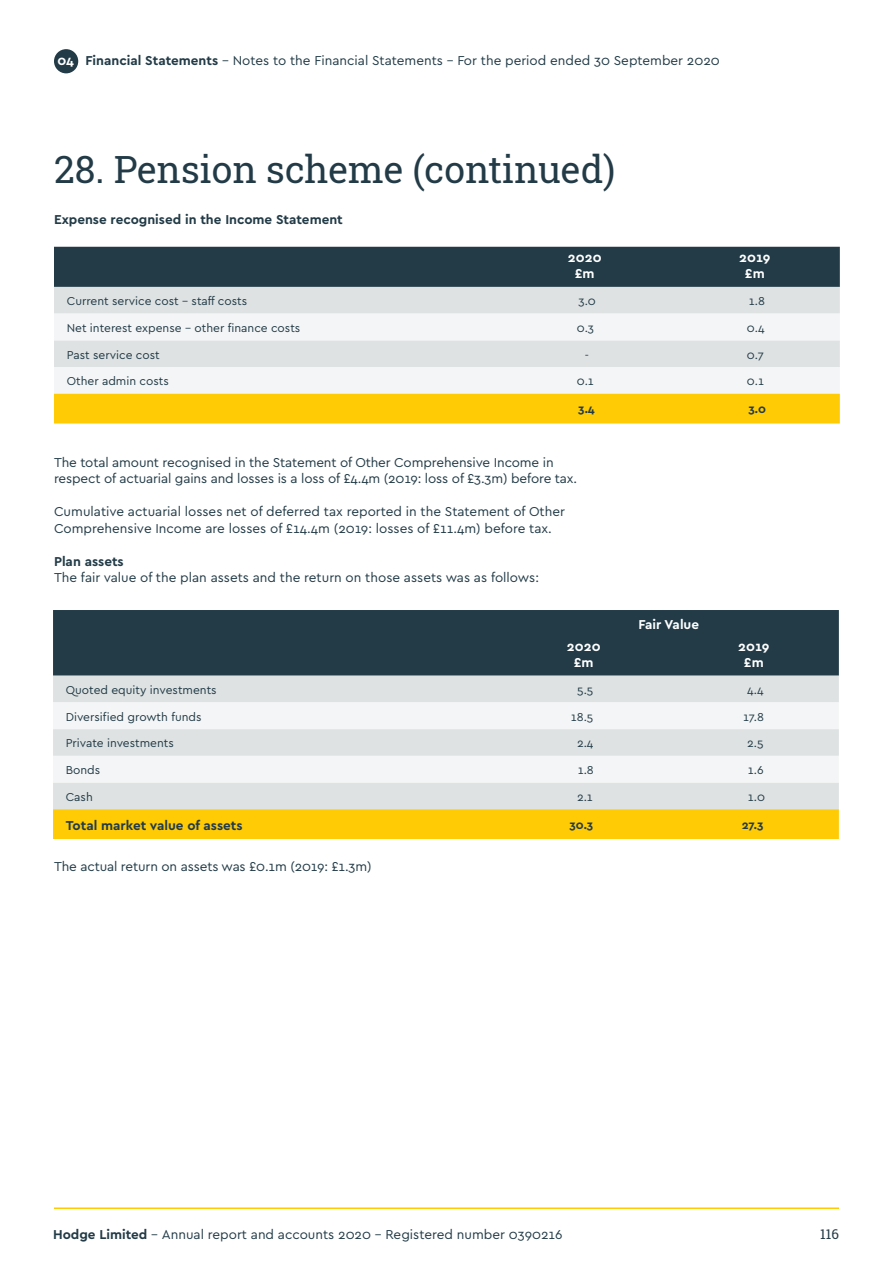
<style>
.page{position:relative;width:893px;height:1263px;background:#fff}
.page>*{position:absolute;margin:0;border:0;box-sizing:border-box;transform-origin:0 0}
.Hodge_Sub-Heading{font:37.5px "Roboto Slab";color:#223b47}
.Hodge_Body_Copy_-_Sl{font:13.5px/16.5px "Cera Basic";color:#223b47}
.Hodge_Sub-Heading-2{font:700 13.5px "Cera Basic";color:#223b47}
.Table_Bold_Headings{font:700 13.5px/16.5px "Cera Basic";letter-spacing:.01em;color:#fff;text-align:center}
.Hodge_Body_Copy_-_Sl-2{font:700 13.5px "Cera Basic";color:#223b47}
.t1{font:13.5px "Roboto Slab";color:#223b47}
.Table_Body_Copy_8_10{font:12px "Cera Basic";color:#223b47}
.Hodge_Body_Copy_-_Sl-3{font:700 12px "Cera Basic";color:#223b47}
.s1{font-weight:700;color:#fff}
.s2{font-weight:700}
</style>
<div class="page">
<hr style="left:54px;top:1207px;width:785px;height:2px;background:#ffcb05">
<div style="left:54px;top:49px;width:24px;height:24px;background:#223b47;border-radius:50%"></div>
<div style="left:54px;top:247px;width:786px;height:40px;background:#223b47"></div>
<div style="left:54px;top:287px;width:786px;height:27px;background:#dee2e3"></div>
<svg style="left:54px;top:314px;width:786px;height:80px;fill:#f4f5f6"></svg>
<div style="left:54px;top:394px;width:786px;height:29px;background:#ffcb05"></div>
<div style="left:53px;top:610px;width:786px;height:66px;background:#223b47"></div>
<div style="left:53px;top:676px;width:786px;height:133px;background:#dee2e3"></div>
<svg style="left:53px;top:702px;width:786px;height:80px;fill:#f4f5f6"></svg>
<div style="left:53px;top:809px;width:786px;height:30px;background:#ffcb05"></div>
<p class="Hodge_Body_Copy_-_Sl" style="left:57px;top:52px;width:664px"><span class="s1">04</span> <span class="s2">Financial Statements</span> – Notes to the Financial Statements – For the period ended 30 September 2020</p>
<p class="Hodge_Sub-Heading" style="left:54px;top:143px;width:563px">28. Pension scheme (continued)</p>
<p class="Hodge_Sub-Heading-2" style="left:54px;top:211px;width:290px">Expense recognised in the Income Statement</p>
<p class="Table_Bold_Headings" style="left:568px;top:249px;width:35px">2020 £m</p>
<p class="Table_Bold_Headings" style="left:739px;top:249px;width:33px">2019 £m</p>
<p class="Table_Body_Copy_8_10" style="left:67px;top:294px;width:182px">Current service cost – staff costs</p>
<p class="Table_Body_Copy_8_10" style="left:578px;top:294px;width:19px">3.0</p>
<p class="Table_Body_Copy_8_10" style="left:749px;top:294px;width:18px">1.8</p>
<p class="Table_Body_Copy_8_10" style="left:67px;top:321px;width:235px">Net interest expense – other finance costs</p>
<p class="Table_Body_Copy_8_10" style="left:577px;top:321px;width:19px">0.3</p>
<p class="Table_Body_Copy_8_10" style="left:747px;top:321px;width:19px">0.4</p>
<p class="Table_Body_Copy_8_10" style="left:67px;top:348px;width:95px">Past service cost</p>
<p class="Table_Body_Copy_8_10" style="left:585px;top:348px;width:6px">-</p>
<p class="Table_Body_Copy_8_10" style="left:747px;top:348px;width:19px">0.7</p>
<p class="Table_Body_Copy_8_10" style="left:67px;top:374px;width:104px">Other admin costs</p>
<p class="Table_Body_Copy_8_10" style="left:577px;top:374px;width:19px">0.1</p>
<p class="Table_Body_Copy_8_10" style="left:747px;top:374px;width:19px">0.1</p>
<p class="Hodge_Body_Copy_-_Sl-3" style="left:578px;top:402px;width:18px">3.4</p>
<p class="Hodge_Body_Copy_-_Sl-3" style="left:748px;top:402px;width:19px">3.0</p>
<p class="Hodge_Body_Copy_-_Sl" style="left:54px;top:454px;width:525px">The total amount recognised in the Statement of Other Comprehensive Income in respect of actuarial gains and losses is a loss of £4.4m (2019: loss of £3.3m) before tax.</p>
<p class="Hodge_Body_Copy_-_Sl" style="left:54px;top:503px;width:512px">Cumulative actuarial losses net of deferred tax reported in the Statement of Other<br>Comprehensive Income are losses of £14.4m (2019: losses of £11.4m) before tax.</p>
<p class="Hodge_Sub-Heading-2" style="left:54px;top:553px;width:71px">Plan assets</p>
<p class="Hodge_Body_Copy_-_Sl" style="left:54px;top:569px;width:486px">The fair value of the plan assets and the return on those assets was as follows:</p>
<p class="Table_Bold_Headings" style="left:638px;top:617px;width:62px">Fair Value</p>
<p class="Table_Bold_Headings" style="left:567px;top:638px;width:35px">2020 £m</p>
<p class="Table_Bold_Headings" style="left:738px;top:638px;width:33px">2019 £m</p>
<p class="Table_Body_Copy_8_10" style="left:66px;top:683px;width:152px">Quoted equity investments</p>
<p class="Table_Body_Copy_8_10" style="left:577px;top:683px;width:18px">5.5</p>
<p class="Table_Body_Copy_8_10" style="left:747px;top:683px;width:18px">4.4</p>
<p class="Table_Body_Copy_8_10" style="left:66px;top:710px;width:137px">Diversified growth funds</p>
<p class="Table_Body_Copy_8_10" style="left:571px;top:710px;width:24px">18.5</p>
<p class="Table_Body_Copy_8_10" style="left:743px;top:710px;width:22px">17.8</p>
<p class="Table_Body_Copy_8_10" style="left:66px;top:736px;width:110px">Private investments</p>
<p class="Table_Body_Copy_8_10" style="left:577px;top:736px;width:18px">2.4</p>
<p class="Table_Body_Copy_8_10" style="left:747px;top:736px;width:18px">2.5</p>
<p class="Table_Body_Copy_8_10" style="left:66px;top:763px;width:36px">Bonds</p>
<p class="Table_Body_Copy_8_10" style="left:578px;top:763px;width:18px">1.8</p>
<p class="Table_Body_Copy_8_10" style="left:748px;top:763px;width:17px">1.6</p>
<p class="Table_Body_Copy_8_10" style="left:66px;top:790px;width:29px">Cash</p>
<p class="Table_Body_Copy_8_10" style="left:577px;top:790px;width:17px">2.1</p>
<p class="Table_Body_Copy_8_10" style="left:748px;top:790px;width:19px">1.0</p>
<p class="Hodge_Body_Copy_-_Sl-2" style="left:66px;top:817px;width:178px">Total market value of assets</p>
<p class="Hodge_Body_Copy_-_Sl-3" style="left:569px;top:818px;width:26px">30.3</p>
<p class="Hodge_Body_Copy_-_Sl-3" style="left:742px;top:818px;width:23px">27.3</p>
<p class="Hodge_Body_Copy_-_Sl" style="left:54px;top:858px;width:319px">The actual return on assets was £0.1m (2019: £1.3m)</p>
<p class="Hodge_Body_Copy_-_Sl" style="left:53px;top:1226px;width:511px"><span class="s2">Hodge Limited</span> – Annual report and accounts 2020 – Registered number 0390216</p>
<p class="t1" style="left:820px;top:1225px;width:20px">116</p>
</div>
